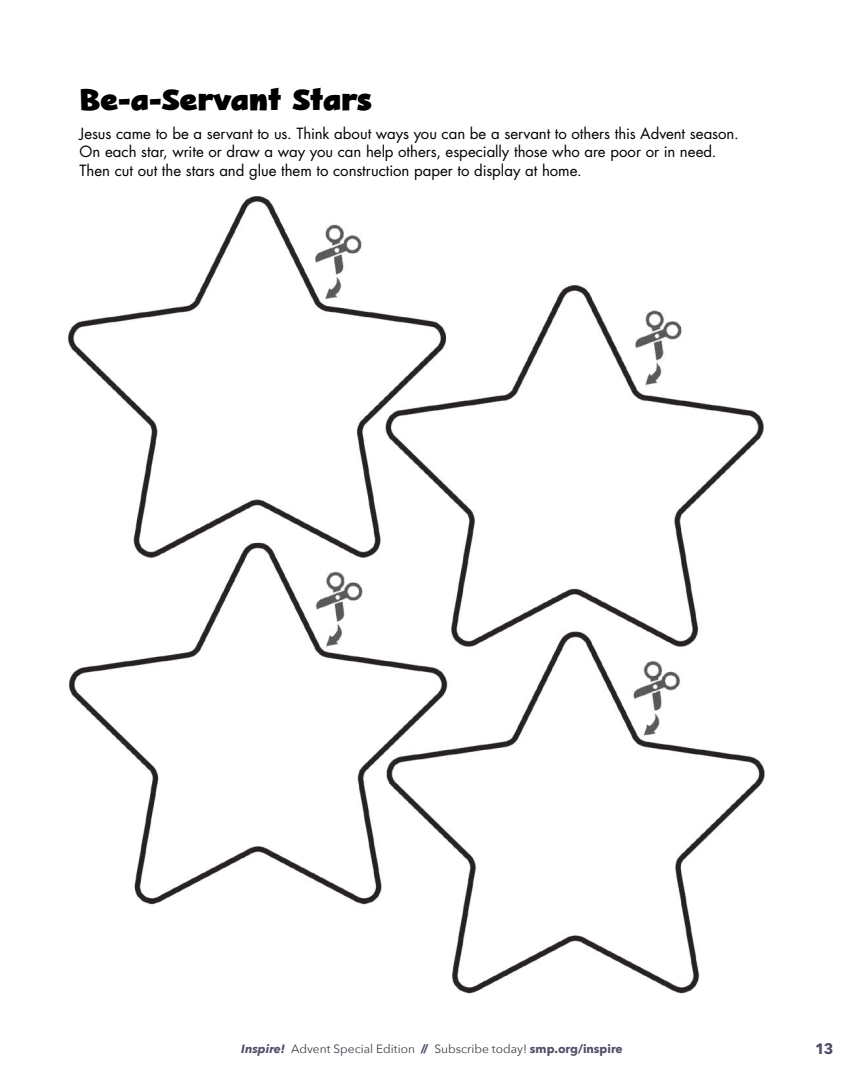
<style>
.page{position:relative;width:864px;height:1080px;background:#fff}
.page>*{position:absolute;margin:0;border:0;box-sizing:border-box;transform-origin:0 0}
.t1{font:800 27.3px "Mr.Jenkins";letter-spacing:-.005em;color:#000}
.t2{font:15px/18.5px "Futura Std";letter-spacing:-.005em;color:#000}
.t3{font:700 15px "Avenir Next";color:#544c67}
.t4{font:12px "Avenir Next";color:#393e46}
.s1{font-weight:700;font-style:italic;color:#544c67}
.s2{font-weight:700;color:#544c67}
</style>
<div class="page">
<img style="left:68px;top:196px;width:697px;height:798px">
<h1 class="t1" style="left:80px;top:79px;width:294px">Be-a-Servant Stars</h1>
<p class="t2" style="left:80px;top:124px;width:661px">Jesus came to be a servant to us. Think about ways you can be a servant to others this Advent season.<br>On each star, write or draw a way you can help others, especially those who are poor or in need.<br>Then cut out the stars and glue them to construction paper to display at home.</p>
<p class="t4" style="left:241px;top:1039px;width:383px"><span class="s1">Inspire!</span> Advent Special Edition <span class="s2">//</span> Subscribe today! <span class="s2">smp.org/inspire</span></p>
<p class="t3" style="left:815px;top:1035px;width:20px">13</p>
</div>
